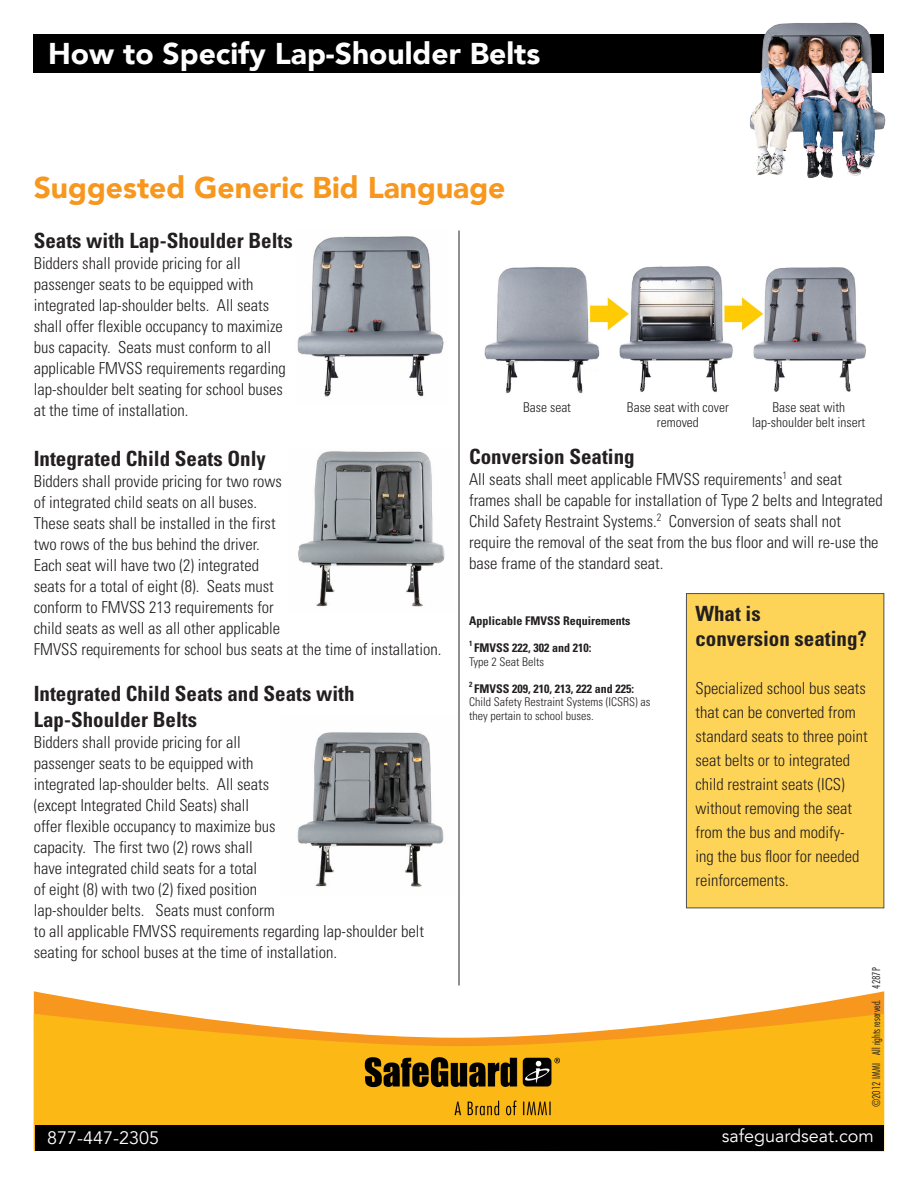
<style>
.page{position:relative;width:918px;height:1188px;background:#fff}
.page>*{position:absolute;margin:0;border:0;box-sizing:border-box;transform-origin:0 0}
.t1{font:900 30px "Avenir LT Com";color:#fff}
.t2{font:900 30px "Avenir LT Com";color:#f7971d}
.t3{font:700 condensed 21px/25.2px "Univers";color:#231f20}
.t4{font:18px "Avenir LT";color:#fff}
.t5{font:300 condensed 16.5px/21px "Univers";color:#231f20}
.t6{font:300 condensed 13.5px/15px "Univers";color:#231f20;text-align:center}
.t7{font:300 condensed 12px/13.5px "Univers";color:#231f20}
.t8{font:700 condensed 12px/13.5px "Univers";color:#231f20}
.t9{font:300 condensed 10.5px "Futura";color:#231f20}
.t10{font:700 condensed 7.5px "Univers";color:#231f20}
.s1{font-weight:300}
.s2{font-weight:700}
</style>
<div class="page">
<div style="left:34px;top:34px;width:850px;height:39px;background:#000"></div>
<img style="left:750px;top:22px;width:136px;height:157px">
<div style="left:686px;top:593px;width:198px;height:315px;background:#fed458"></div>
<img style="left:297px;top:236px;width:147px;height:161px">
<img style="left:298px;top:451px;width:147px;height:156px">
<img style="left:297px;top:715px;width:162px;height:181px">
<img style="left:484px;top:266px;width:382px;height:128px">
<hr style="left:459px;top:231px;width:1px;height:754px;background:#231f20">
<svg style="left:34px;top:991px;width:850px;height:23px"></svg>
<svg style="left:34px;top:1014px;width:850px;height:137px;background:#fbbc2d"></svg>
<div style="left:35px;top:1125px;width:849px;height:26px;background:#000"></div>
<img style="left:364px;top:1054px;width:195px;height:65px">
<p class="t1" style="left:48px;top:35px;width:494px">How to Specify Lap-Shoulder Belts</p>
<p class="t2" style="left:34px;top:170px;width:473px">Suggested Generic Bid Language</p>
<p class="t3" style="left:34px;top:228px;width:260px">Seats with Lap-Shoulder Belts</p>
<p class="t5" style="left:34px;top:253px;width:253px">Bidders shall provide pricing for all passenger seats to be equipped with integrated lap-shoulder belts. All seats shall offer flexible occupancy to maximize bus capacity. Seats must conform to all applicable FMVSS requirements regarding lap-shoulder belt seating for school buses at the time of installation.</p>
<p class="t3" style="left:34px;top:446px;width:234px">Integrated Child Seats Only</p>
<p class="t5" style="left:34px;top:471px;width:409px">Bidders shall provide pricing for two rows<br>of integrated child seats on all buses.<br>These seats shall be installed in the first<br>two rows of the bus behind the driver.<br>Each seat will have two (2) integrated<br>seats for a total of eight (8). Seats must<br>conform to FMVSS 213 requirements for<br>child seats as well as all other applicable<br>FMVSS requirements for school bus seats at the time of installation.</p>
<p class="t3" style="left:34px;top:681px;width:322px">Integrated Child Seats and Seats with<br>Lap-Shoulder Belts</p>
<p class="t5" style="left:34px;top:731px;width:392px">Bidders shall provide pricing for all<br>passenger seats to be equipped with<br>integrated lap-shoulder belts. All seats<br>(except Integrated Child Seats) shall<br>offer flexible occupancy to maximize bus<br>capacity. The first two (2) rows shall<br>have integrated child seats for a total<br>of eight (8) with two (2) fixed position<br>lap-shoulder belts. Seats must conform<br>to all applicable FMVSS requirements regarding lap-shoulder belt seating for school buses at the time of installation.</p>
<p class="t6" style="left:523px;top:400px;width:49px">Base seat</p>
<p class="t6" style="left:627px;top:400px;width:103px">Base seat with cover removed</p>
<p class="t6" style="left:752px;top:400px;width:115px">Base seat with lap-shoulder belt insert</p>
<p class="t3" style="left:469px;top:444px;width:167px">Conversion Seating</p>
<p class="t5" style="left:469px;top:468px;width:415px">All seats shall meet applicable FMVSS requirements<sup>1</sup> and seat frames shall be capable for installation of Type 2 belts and Integrated Child Safety Restraint Systems.<sup>2</sup> Conversion of seats shall not require the removal of the seat from the bus floor and will re-use the base frame of the standard seat.</p>
<p class="t3" style="left:695px;top:600px;width:173px">What is<br>conversion seating?</p>
<p class="t5" style="left:695px;top:676px;width:174px;line-height:24px">Specialized school bus seats that can be converted from standard seats to three point seat belts or to integrated child restraint seats (ICS) without removing the seat from the bus and modify-<br>ing the bus floor for needed reinforcements.</p>
<p class="t8" style="left:469px;top:614px;width:163px">Applicable FMVSS Requirements</p>
<p class="t10" style="left:469px;top:639px;width:5px">1</p>
<p class="t8" style="left:469px;top:641px;width:124px;text-indent:5px">FMVSS 222, 302 and 210:<br><span class="s1">Type 2 Seat Belts</span></p>
<p class="t10" style="left:469px;top:679px;width:5px">2</p>
<p class="t7" style="left:469px;top:682px;width:183px;text-indent:5px"><span class="s2">FMVSS 209, 210, 213, 222 and 225:<br></span>Child Safety Restraint Systems (ICSRS) as they pertain to school buses.</p>
<p class="t9" style="left:870px;top:1107px;width:141px;rotate:-90deg">©2012 IMMI All rights reserved. 4287P</p>
<p class="t4" style="left:47px;top:1127px;width:114px">877-447-2305</p>
<p class="t4" style="left:722px;top:1126px;width:154px">safeguardseat.com</p>
</div>
